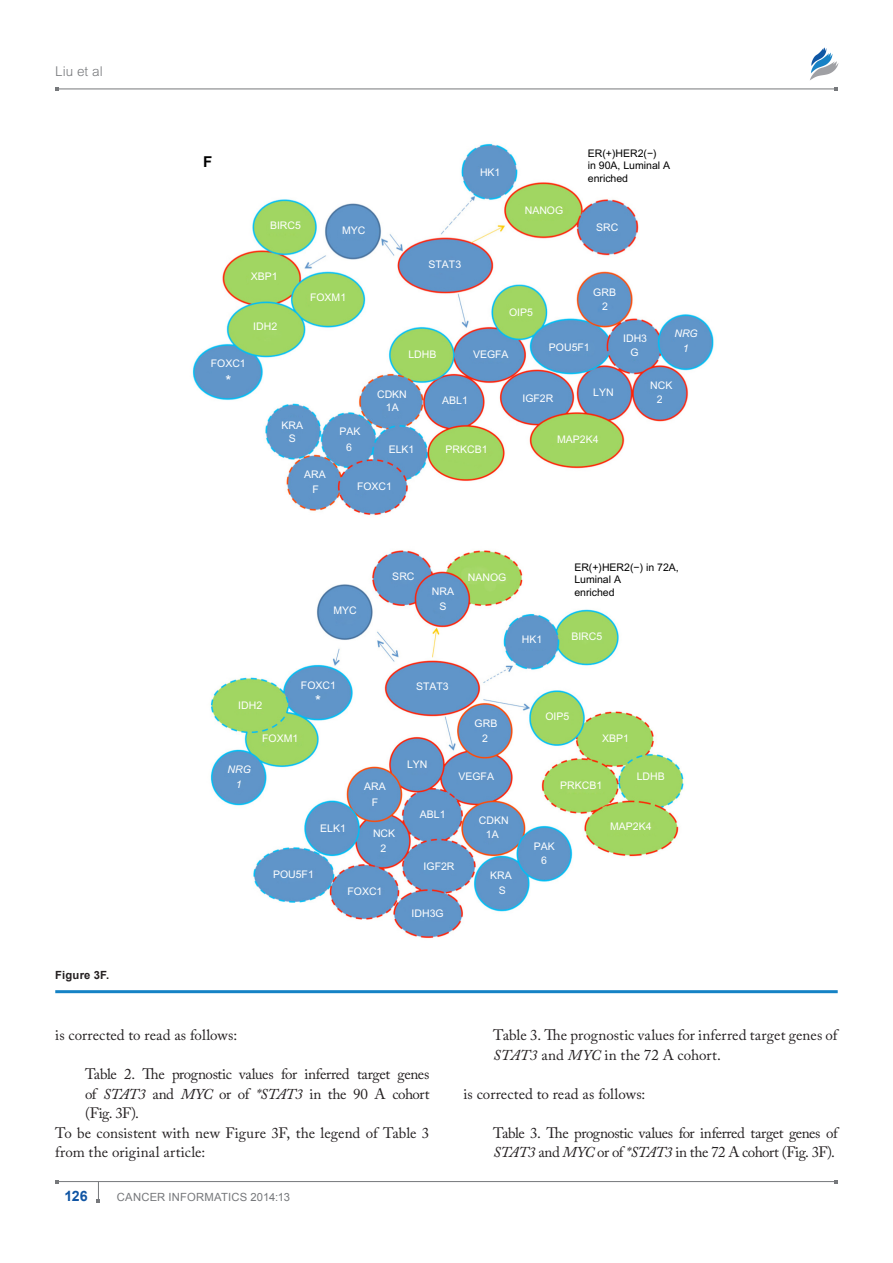
<style>
.page{position:relative;width:893px;height:1263px;background:#fff}
.page>*{position:absolute;margin:0;border:0;box-sizing:border-box;transform-origin:0 0}
.Tx{font:15px/19.5px "Adobe Caslon Pro";letter-spacing:-.02em;color:#231f20;text-align:justify}
.TxF{font:15px/19.5px "Adobe Caslon Pro";letter-spacing:.005em;color:#231f20}
.Tx-2{font:15px/19.5px "Adobe Caslon Pro";letter-spacing:.005em;color:#231f20}
.t1{font:15px "Arial";color:#fff}
.t2{font:700 15px "Arial";color:#000}
.RunF-folio{font:700 14.25px "Arial";color:#1055a4}
.RunH{font:300 13.5px "Arial MT Std";color:#76787b}
.RunF{font:11.25px "Arial";letter-spacing:.015em;color:#76787b}
.FigC{font:700 11.25px "Arial";letter-spacing:.02em;color:#231f20}
.t3{font:10.5px/12.6px "Arial";color:#fff;text-align:center}
.t4{font:10.5px/12.6px "Arial";color:#000}
.t5{font:italic 10.5px/15.3px "Arial";color:#fff;text-align:center}
.s1{font-style:italic}
</style>
<div class="page">
<hr style="left:57px;top:89px;width:779px;height:1px;background:#76787b">
<hr style="left:57px;top:1181px;width:779px;height:1px;background:#76787b">
<img style="left:810px;top:47px;width:29px;height:33px">
<svg style="left:97px;top:1182px;width:3px;height:20px"></svg>
<hr style="left:55px;top:990px;width:783px;height:3px;background:#1582c5">
<img style="left:192px;top:143px;width:522px;height:796px">
<p class="RunH" style="left:55px;top:63px;width:49px">Liu et al</p>
<p class="FigC" style="left:55px;top:967px;width:56px">Figure 3F.</p>
<p class="t2" style="left:203px;top:153px;width:11px">F</p>
<p class="t3" style="left:270px;top:219px;width:32px">BIRC5</p>
<p class="t3" style="left:342px;top:224px;width:25px">MYC</p>
<p class="t3" style="left:251px;top:270px;width:28px">XBP1</p>
<p class="t3" style="left:253px;top:320px;width:25px">IDH2</p>
<p class="t3" style="left:211px;top:357px;width:37px">FOXC1</p>
<p class="t1" style="left:226px;top:372px;width:7px">*</p>
<p class="t3" style="left:310px;top:292px;width:38px">FOXM1</p>
<p class="t3" style="left:428px;top:259px;width:34px">STAT3</p>
<p class="t3" style="left:480px;top:166px;width:22px">HK1</p>
<p class="t3" style="left:525px;top:204px;width:40px">NANOG</p>
<p class="t3" style="left:509px;top:306px;width:25px">OIP5</p>
<p class="t4" style="left:588px;top:147px;width:84px">ER(+)HER2(−)<br>in 90A, Luminal A enriched</p>
<p class="t3" style="left:596px;top:221px;width:24px">SRC</p>
<p class="t3" style="left:593px;top:286px;width:24px">GRB</p>
<p class="t3" style="left:602px;top:301px;width:7px">2</p>
<p class="t3" style="left:408px;top:348px;width:30px">LDHB</p>
<p class="t3" style="left:473px;top:349px;width:37px">VEGFA</p>
<p class="t3" style="left:549px;top:341px;width:42px">POU5F1</p>
<p class="t3" style="left:623px;top:332px;width:25px">IDH3</p>
<p class="t5" style="left:674px;top:326px;width:25px">NRG<br>1</p>
<p class="t3" style="left:630px;top:346px;width:10px">G</p>
<p class="t3" style="left:377px;top:388px;width:31px;line-height:13px">CDKN<br>1A</p>
<p class="t3" style="left:442px;top:394px;width:27px">ABL1</p>
<p class="t3" style="left:522px;top:392px;width:32px">IGF2R</p>
<p class="t3" style="left:593px;top:387px;width:22px">LYN</p>
<p class="t3" style="left:650px;top:380px;width:24px">NCK</p>
<p class="t3" style="left:657px;top:393px;width:7px">2</p>
<p class="t3" style="left:281px;top:419px;width:23px">KRA<br>S</p>
<p class="t3" style="left:340px;top:425px;width:23px">PAK</p>
<p class="t3" style="left:304px;top:468px;width:23px">ARA</p>
<p class="t3" style="left:357px;top:480px;width:37px">FOXC1</p>
<p class="t3" style="left:346px;top:441px;width:7px">6</p>
<p class="t3" style="left:389px;top:444px;width:27px">ELK1</p>
<p class="t3" style="left:446px;top:444px;width:44px">PRKCB1</p>
<p class="t3" style="left:313px;top:483px;width:8px">F</p>
<p class="t3" style="left:557px;top:433px;width:43px">MAP2K4</p>
<p class="t3" style="left:334px;top:604px;width:25px">MYC</p>
<p class="t3" style="left:392px;top:570px;width:24px">SRC</p>
<p class="t3" style="left:432px;top:585px;width:24px">NRA</p>
<p class="t3" style="left:439px;top:600px;width:9px">S</p>
<p class="t3" style="left:468px;top:571px;width:40px">NANOG</p>
<p class="t4" style="left:574px;top:561px;width:106px">ER(+)HER2(−) in 72A,<br>Luminal A<br>enriched</p>
<p class="t3" style="left:522px;top:633px;width:22px">HK1</p>
<p class="t3" style="left:571px;top:630px;width:32px">BIRC5</p>
<p class="t3" style="left:238px;top:699px;width:25px">IDH2</p>
<p class="t3" style="left:301px;top:679px;width:37px">FOXC1</p>
<p class="t3" style="left:416px;top:680px;width:34px">STAT3</p>
<p class="t1" style="left:315px;top:692px;width:7px">*</p>
<p class="t5" style="left:228px;top:762px;width:25px">NRG<br>1</p>
<p class="t3" style="left:262px;top:732px;width:38px">FOXM1</p>
<p class="t3" style="left:320px;top:822px;width:27px">ELK1</p>
<p class="t3" style="left:364px;top:780px;width:23px">ARA</p>
<p class="t3" style="left:373px;top:827px;width:24px">NCK</p>
<p class="t3" style="left:372px;top:796px;width:8px">F</p>
<p class="t3" style="left:380px;top:842px;width:7px">2</p>
<p class="t3" style="left:407px;top:758px;width:22px">LYN</p>
<p class="t3" style="left:420px;top:808px;width:27px">ABL1</p>
<p class="t3" style="left:475px;top:717px;width:24px">GRB</p>
<p class="t3" style="left:482px;top:732px;width:7px">2</p>
<p class="t3" style="left:458px;top:770px;width:37px">VEGFA</p>
<p class="t3" style="left:479px;top:814px;width:31px">CDKN</p>
<p class="t3" style="left:486px;top:828px;width:14px">1A</p>
<p class="t3" style="left:273px;top:868px;width:42px">POU5F1</p>
<p class="t3" style="left:347px;top:885px;width:37px">FOXC1</p>
<p class="t3" style="left:424px;top:860px;width:32px">IGF2R</p>
<p class="t3" style="left:412px;top:907px;width:34px">IDH3G</p>
<p class="t3" style="left:490px;top:869px;width:23px">KRA</p>
<p class="t3" style="left:499px;top:884px;width:9px">S</p>
<p class="t3" style="left:545px;top:710px;width:25px">OIP5</p>
<p class="t3" style="left:602px;top:732px;width:28px">XBP1</p>
<p class="t3" style="left:560px;top:779px;width:44px">PRKCB1</p>
<p class="t3" style="left:637px;top:770px;width:30px">LDHB</p>
<p class="t3" style="left:534px;top:840px;width:23px">PAK</p>
<p class="t3" style="left:541px;top:854px;width:7px">6</p>
<p class="t3" style="left:610px;top:820px;width:43px">MAP2K4</p>
<p class="TxF" style="left:55px;top:1025px;width:183px">is corrected to read as follows:</p>
<p class="Tx" style="left:85px;top:1064px;width:346px">Table 2. The prognostic values for inferred target genes of <span class="s1">STAT3</span> and <span class="s1">MYC</span> or of <span class="s1">*STAT3</span> in the 90 A cohort (Fig. 3F).</p>
<p class="TxF" style="left:55px;top:1123px;width:376px">To be consistent with new Figure 3F, the legend of Table 3 from the original article:</p>
<p class="RunF-folio" style="left:64px;top:1186px;width:25px">126</p>
<p class="RunF" style="left:117px;top:1189px;width:175px">CANCER INFORMATICS 2014:13</p>
<p class="Tx-2" style="left:493px;top:1025px;width:346px">Table 3. The prognostic values for inferred target genes of<br><span class="s1">STAT3</span> and <span class="s1">MYC</span> in the 72 A cohort.</p>
<p class="TxF" style="left:463px;top:1084px;width:183px">is corrected to read as follows:</p>
<p class="Tx" style="left:493px;top:1123px;width:346px">Table 3. The prognostic values for inferred target genes of<br><span class="s1">STAT3</span> and <span class="s1">MYC</span> or of <span class="s1">*STAT3</span> in the 72 A cohort (Fig. 3F).</p>
</div>
